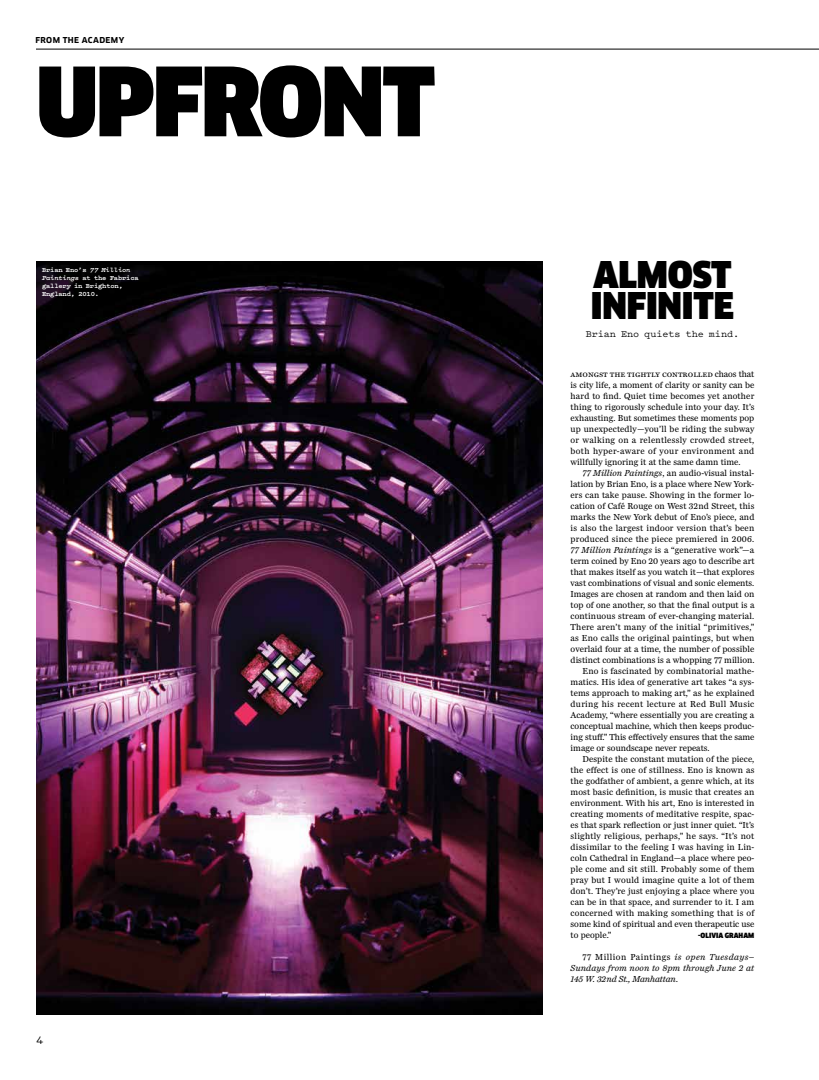
<style>
.page{position:relative;width:819px;height:1080px;background:#fff}
.page>*{position:absolute;margin:0;border:0;box-sizing:border-box;transform-origin:0 0}
.t1{font:93px "Clan Pro Narr Ultra";letter-spacing:-.02em;color:#000}
.t2{font:36px/31px "Clan Pro Narr Ultra";letter-spacing:-.005em;color:#000}
.t3{font:500 12px "Pitch";color:#000}
.t4{font:500 10px "Pitch";letter-spacing:-.01em;color:#000}
.t5{font:9px/11px "Miller Daily Two";letter-spacing:.01em;color:#000;text-align:justify}
.t6{font:italic 9px/11px "Miller Daily Two";letter-spacing:.01em;color:#000;text-align:justify}
.t7{font:9px "Miller Text SC";letter-spacing:-.005em;color:#000}
.t8{font:9px "Miller Daily Two";letter-spacing:.035em;color:#000}
.t9{font:700 8px "Clan Pro";letter-spacing:.045em;color:#000}
.t10{font:700 7px/8px "Pitch";letter-spacing:-.025em;color:#fff}
.t11{font:7px "Clan Pro Narr Ultra";letter-spacing:.005em;color:#000}
.s1{font-style:italic}
.s2{font-family:"Miller Daily Two"}
.s3{font-style:normal}
</style>
<div class="page">
<hr style="left:36px;top:49px;width:783px;height:1px;background:#000">
<img style="left:36px;top:261px;width:506px;height:754px">
<p class="t9" style="left:36px;top:36px;width:90px">FROM THE ACADEMY</p>
<h1 class="t1" style="left:36px;top:48px;width:400px">UPFRONT</h1>
<p class="t10" style="left:42px;top:265px;width:98px">Brian Eno’s <span class="s1">77 Million<br>Paintings</span> at the Fabrica gallery in Brighton,<br>England, 2010.</p>
<h3 class="t3" style="left:36px;top:1032px;width:9px">4</h3>
<h2 class="t2" style="left:591px;top:260px;width:142px">ALMOST<br>INFINIT</h2>
<h2 class="t2" style="left:714px;top:291px;width:22px">E</h2>
<p class="t4" style="left:586px;top:327px;width:155px">Brian Eno quiets the mind.</p>
<p class="t7" style="left:571px;top:369px;width:185px">amongst the tightly controlled <span class="s2">chaos that</span></p>
<p class="t5" style="left:571px;top:379px;width:185px">is city life, a moment of clarity or sanity can be hard to find. Quiet time becomes yet another thing to rigorously schedule into your day. It’s exhausting. But sometimes these moments pop up unexpectedly—you’ll be riding the subway or walking on a relentlessly crowded street, both hyper-aware of your environment and willfully ignoring it at the same damn time.</p>
<p class="t5" style="left:583px;top:467px;width:173px"><span class="s1">77 Million Paintings</span>, an audio-visual instal-</p>
<p class="t5" style="left:571px;top:478px;width:185px">lation by Brian Eno, is a place where New York-</p>
<p class="t5" style="left:571px;top:489px;width:185px">ers can take pause. Showing in the former lo-</p>
<p class="t5" style="left:571px;top:500px;width:185px">cation of Café Rouge on West 32nd Street, this</p>
<p class="t5" style="left:571px;top:511px;width:185px">marks the New York debut of Eno’s piece, and</p>
<p class="t5" style="left:571px;top:522px;width:185px">is also the largest indoor version that’s been</p>
<p class="t5" style="left:571px;top:533px;width:185px">produced since the piece premiered in 2006.</p>
<p class="t5" style="left:571px;top:544px;width:185px"><span class="s1">77 Million Paintings</span> is a “generative work”—a</p>
<p class="t5" style="left:571px;top:555px;width:185px">term coined by Eno 20 years ago to describe art</p>
<p class="t5" style="left:571px;top:566px;width:185px">that makes itself as you watch it—that explores</p>
<p class="t5" style="left:571px;top:577px;width:185px">vast combinations of visual and sonic elements.</p>
<p class="t5" style="left:571px;top:588px;width:185px">Images are chosen at random and then laid on</p>
<p class="t5" style="left:571px;top:599px;width:185px">top of one another, so that the final output is a</p>
<p class="t5" style="left:571px;top:610px;width:185px">continuous stream of ever-changing material.</p>
<p class="t5" style="left:571px;top:621px;width:185px">There aren’t many of the initial “primitives,”</p>
<p class="t5" style="left:571px;top:632px;width:185px">as Eno calls the original paintings, but when</p>
<p class="t5" style="left:571px;top:643px;width:185px">overlaid four at a time, the number of possible</p>
<p class="t5" style="left:571px;top:654px;width:185px">distinct combinations is a whopping 77 million.</p>
<p class="t5" style="left:583px;top:665px;width:173px">Eno is fascinated by combinatorial mathe-</p>
<p class="t5" style="left:571px;top:676px;width:185px">matics. His idea of generative art takes “a sys-</p>
<p class="t5" style="left:571px;top:687px;width:185px">tems approach to making art,” as he explained</p>
<p class="t8" style="left:571px;top:699px;width:185px">during his recent lecture at Red Bull Music</p>
<p class="t5" style="left:571px;top:709px;width:185px">Academy, “where essentially you are creating a</p>
<p class="t5" style="left:571px;top:720px;width:185px">conceptual machine, which then keeps produc-</p>
<p class="t5" style="left:571px;top:731px;width:185px">ing stuff.” This effectively ensures that the same</p>
<p class="t5" style="left:571px;top:742px;width:141px">image or soundscape never repeats.</p>
<p class="t5" style="left:583px;top:753px;width:173px">Despite the constant mutation of the piece,</p>
<p class="t5" style="left:571px;top:764px;width:185px">the effect is one of stillness. Eno is known as</p>
<p class="t5" style="left:571px;top:775px;width:185px">the godfather of ambient, a genre which, at its</p>
<p class="t5" style="left:571px;top:786px;width:185px">most basic definition, is music that creates an</p>
<p class="t5" style="left:571px;top:797px;width:185px">environment. With his art, Eno is interested in</p>
<p class="t5" style="left:571px;top:808px;width:185px">creating moments of meditative respite, spac-</p>
<p class="t5" style="left:571px;top:819px;width:185px">es that spark reflection or just inner quiet. “It’s</p>
<p class="t5" style="left:571px;top:830px;width:185px">slightly religious, perhaps,” he says. “It’s not</p>
<p class="t5" style="left:571px;top:841px;width:185px">dissimilar to the feeling I was having in Lin-</p>
<p class="t5" style="left:571px;top:852px;width:185px">coln Cathedral in England—a place where peo-</p>
<p class="t5" style="left:571px;top:863px;width:185px">ple come and sit still. Probably some of them</p>
<p class="t5" style="left:571px;top:874px;width:185px">pray but I would imagine quite a lot of them</p>
<p class="t5" style="left:571px;top:885px;width:185px">don’t. They’re just enjoying a place where you</p>
<p class="t5" style="left:571px;top:896px;width:185px">can be in that space, and surrender to it. I am</p>
<p class="t5" style="left:571px;top:907px;width:185px">concerned with making something that is of</p>
<p class="t5" style="left:571px;top:918px;width:185px">some kind of spiritual and even therapeutic use</p>
<p class="t5" style="left:571px;top:929px;width:42px">to people.”</p>
<p class="t11" style="left:698px;top:931px;width:58px">-OLIVIA GRAHAM</p>
<p class="t6" style="left:571px;top:951px;width:185px;text-indent:12px"><span class="s3">77 Million Paintings</span> is open Tuesdays– Sundays from noon to 8pm through June 2 at 145 W. 32nd St., Manhattan.</p>
</div>
